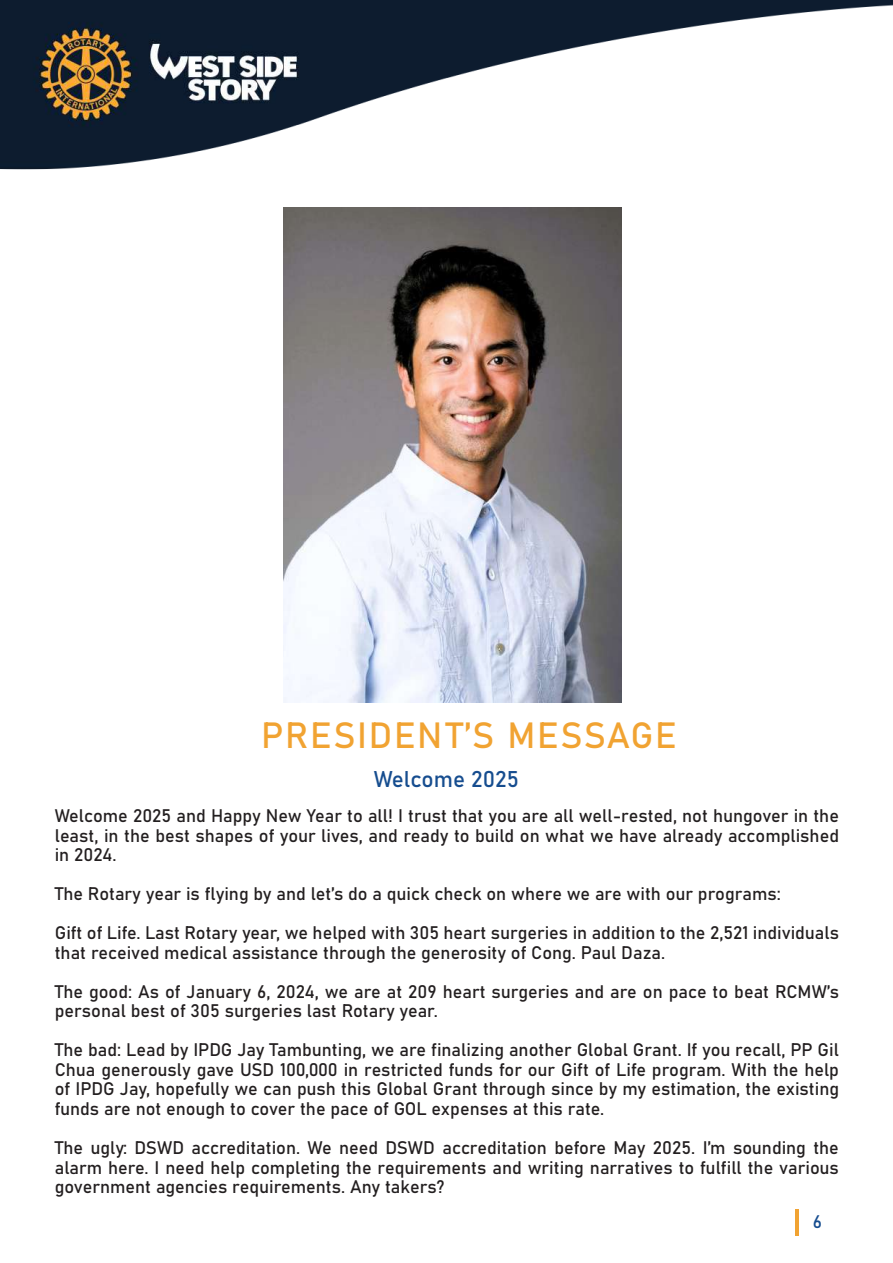
<style>
.page{position:relative;width:893px;height:1263px;background:#fff}
.page>*{position:absolute;margin:0;border:0;box-sizing:border-box;transform-origin:0 0}
.t1{font:36px "Bahnschrift";letter-spacing:.045em;color:#f1a332}
.t2{font:22.5px "Bahnschrift";color:#164d8f}
.t3{font:18px/19.5px "Bahnschrift";color:#231f20;text-align:justify}
.t4{font:18px "Bahnschrift";color:#164d8f}
</style>
<div class="page">
<hr style="left:795px;top:1209px;width:3px;height:26px;background:#f1a332">
<img style="left:284px;top:207px;width:337px;height:495px">
<img style="left:0;top:0;width:893px;height:170px">
<h1 class="t1" style="left:261px;top:708px;width:417px">PRESIDENT’S MESSAGE</h1>
<p class="t2" style="left:374px;top:762px;width:147px">Welcome 2025</p>
<p class="t3" style="left:55px;top:805px;width:786px">Welcome 2025 and Happy New Year to all! I trust that you are all well-rested, not hungover in the least, in the best shapes of your lives, and ready to build on what we have already accomplished in 2024.</p>
<p class="t3" style="left:55px;top:873px;width:786px;line-height:39px">The Rotary year is flying by and let’s do a quick check on where we are with our programs:<br>Gift of Life. Last Rotary year, we helped with 305 heart surgeries in addition to the 2,521 individuals</p>
<p class="t3" style="left:55px;top:932px;width:786px;line-height:39px">that received medical assistance through the generosity of Cong. Paul Daza.<br>The good: As of January 6, 2024, we are at 209 heart surgeries and are on pace to beat RCMW’s</p>
<p class="t3" style="left:55px;top:990px;width:786px;line-height:39px">personal best of 305 surgeries last Rotary year.<br>The bad: Lead by IPDG Jay Tambunting, we are finalizing another Global Grant. If you recall, PP Gil</p>
<p class="t3" style="left:55px;top:1059px;width:786px">Chua generously gave USD 100,000 in restricted funds for our Gift of Life program. With the help of IPDG Jay, hopefully we can push this Global Grant through since by my estimation, the existing funds are not enough to cover the pace of GOL expenses at this rate.</p>
<p class="t3" style="left:55px;top:1137px;width:786px">The ugly: DSWD accreditation. We need DSWD accreditation before May 2025. I’m sounding the alarm here. I need help completing the requirements and writing narratives to fulfill the various government agencies requirements. Any takers?</p>
<p class="t4" style="left:813px;top:1208px;width:11px">6</p>
</div>
